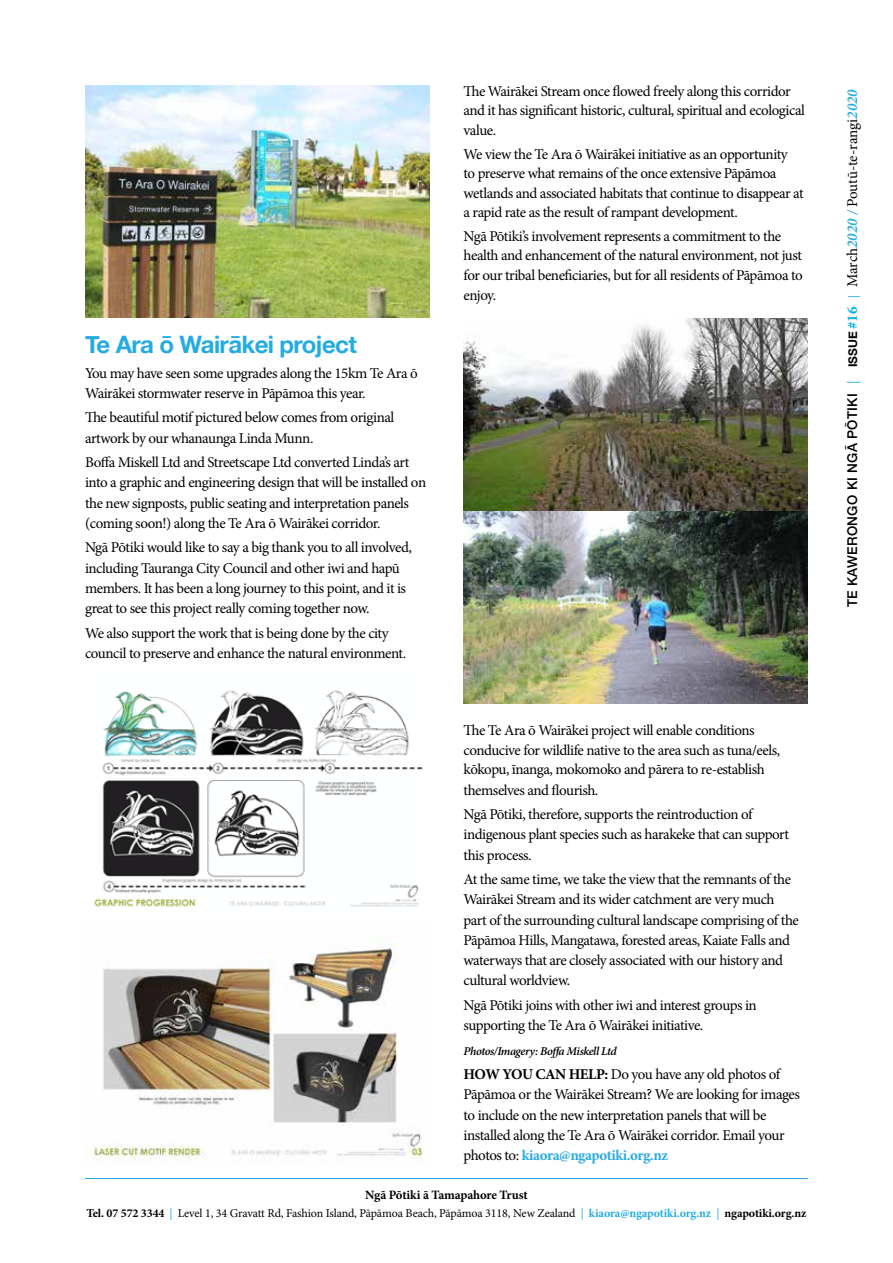
<style>
.page{position:relative;width:893px;height:1263px;background:#fff}
.page>*{position:absolute;margin:0;border:0;box-sizing:border-box;transform-origin:0 0}
.t1{font:700 24px "Helvetica Neue";letter-spacing:-.025em;color:#24abe2}
.t2{font:15px/20.2px "Minion Pro";letter-spacing:-.035em;color:#000}
.t3{font:500 13.5px "Helvetica Neue";letter-spacing:.02em;color:#000}
.t4{font:700 12.75px "Minion Pro";letter-spacing:-.015em;color:#000}
.t5{font:12px "Minion Pro";letter-spacing:-.015em;color:#000}
.t6{font:italic 600 12px "Minion Pro";letter-spacing:-.035em;color:#000}
.s1{font-weight:700}
.s2{font-weight:700;color:#28aae1}
.s3{color:#24abe2}
.s4{font-weight:700;color:#24abe2}
.s5{font-family:"Minion Pro";font-weight:400;color:#24abe2}
.s6{font-weight:700;font-size:12px}
.s7{font-family:"Minion Pro";font-weight:700;font-size:15px;color:#00aeef}
.s8{font-family:"Minion Pro";font-weight:400;font-size:12px;color:#24abe2}
.s9{font-family:"Minion Pro";font-weight:400;font-size:15px}
.s10{font-family:"Minion Pro";font-weight:600;font-style:italic;font-size:15px;color:#24abe2}
</style>
<div class="page">
<hr style="left:85px;top:1178px;width:723px;height:1px;background:#24abe2">
<img style="left:85px;top:85px;width:344px;height:233px">
<img style="left:94px;top:690px;width:329px;height:217px">
<img style="left:89px;top:945px;width:334px;height:216px">
<img style="left:463px;top:319px;width:345px;height:191px">
<img style="left:463px;top:512px;width:345px;height:191px">
<h1 class="t1" style="left:85px;top:326px;width:273px">Te Ara ō Wairākei project</h1>
<p class="t2" style="left:85px;top:363px;width:334px">You may have seen some upgrades along the 15km Te Ara ō<br>Wairākei stormwater reserve in Pāpāmoa this year.</p>
<p class="t2" style="left:85px;top:407px;width:311px">The beautiful motif pictured below comes from original artwork by our whanaunga Linda Munn.</p>
<p class="t2" style="left:85px;top:452px;width:343px">Boffa Miskell Ltd and Streetscape Ltd converted Linda’s art into a graphic and engineering design that will be installed on the new signposts, public seating and interpretation panels (coming soon!) along the Te Ara ō Wairākei corridor.</p>
<p class="t2" style="left:85px;top:537px;width:328px">Ngā Pōtiki would like to say a big thank you to all involved, including Tauranga City Council and other iwi and hapū members. It has been a long journey to this point, and it is great to see this project really coming together now.</p>
<p class="t2" style="left:85px;top:623px;width:323px">We also support the work that is being done by the city council to preserve and enhance the natural environment.</p>
<p class="t2" style="left:463px;top:81px;width:343px;line-height:19.5px">The Wairākei Stream once flowed freely along this corridor and it has significant historic, cultural, spiritual and ecological value.</p>
<p class="t2" style="left:463px;top:144px;width:342px;line-height:19.5px">We view the Te Ara ō Wairākei initiative as an opportunity<br>to preserve what remains of the once extensive Pāpāmoa wetlands and associated habitats that continue to disappear at a rapid rate as the result of rampant development.</p>
<p class="t2" style="left:463px;top:226px;width:341px;line-height:19.8px">Ngā Pōtiki’s involvement represents a commitment to the health and enhancement of the natural environment, not just for our tribal beneficiaries, but for all residents of Pāpāmoa to enjoy.</p>
<p class="t2" style="left:463px;top:721px;width:318px;line-height:19.8px">The Te Ara ō Wairākei project will enable conditions conducive for wildlife native to the area such as tuna/eels, kōkopu, īnanga, mokomoko and pārera to re-establish themselves and flourish.</p>
<p class="t2" style="left:463px;top:804px;width:327px">Ngā Pōtiki, therefore, supports the reintroduction of indigenous plant species such as harakeke that can support this process.</p>
<p class="t2" style="left:463px;top:869px;width:337px">At the same time, we take the view that the remnants of the Wairākei Stream and its wider catchment are very much part of the surrounding cultural landscape comprising of the Pāpāmoa Hills, Mangatawa, forested areas, Kaiate Falls and waterways that are closely associated with our history and cultural worldview.</p>
<p class="t2" style="left:463px;top:995px;width:295px">Ngā Pōtiki joins with other iwi and interest groups in supporting the Te Ara ō Wairākei initiative.</p>
<p class="t6" style="left:463px;top:1042px;width:155px">Photos/Imagery: Boffa Miskell Ltd</p>
<p class="t2" style="left:463px;top:1064px;width:338px"><span class="s1">HOW YOU CAN HELP:</span> Do you have any old photos of Pāpāmoa or the Wairākei Stream? We are looking for images to include on the new interpretation panels that will be installed along the Te Ara ō Wairākei corridor. Email your photos to: <span class="s2">kiaora@ngapotiki.org.nz</span></p>
<p class="t4" style="left:365px;top:1186px;width:164px">Ngā Pōtiki ā Tamapahore Trust</p>
<p class="t5" style="left:87px;top:1205px;width:721px"><span class="s1">Tel. 07 572 3344</span> <span class="s3">|</span> Level 1, 34 Gravatt Rd, Fashion Island, Pāpāmoa Beach, Pāpāmoa 3118, New Zealand <span class="s3">|</span> <span class="s4">kiaora@ngapotiki.org.nz</span> <span class="s3">|</span> <span class="s1">ngapotiki.org.nz</span></p>
<p class="t3" style="left:841px;top:607px;width:519px;rotate:-90deg">TE KAWERONGO KI NGĀ PŌTIKI <span class="s5">|</span> <span class="s6">ISSUE</span> <span class="s7">#16</span> <span class="s8">|</span> <span class="s9">March</span><span class="s10">2020 /</span> <span class="s9">Poutū-te-rangi</span><span class="s10">2020</span></p>
</div>
